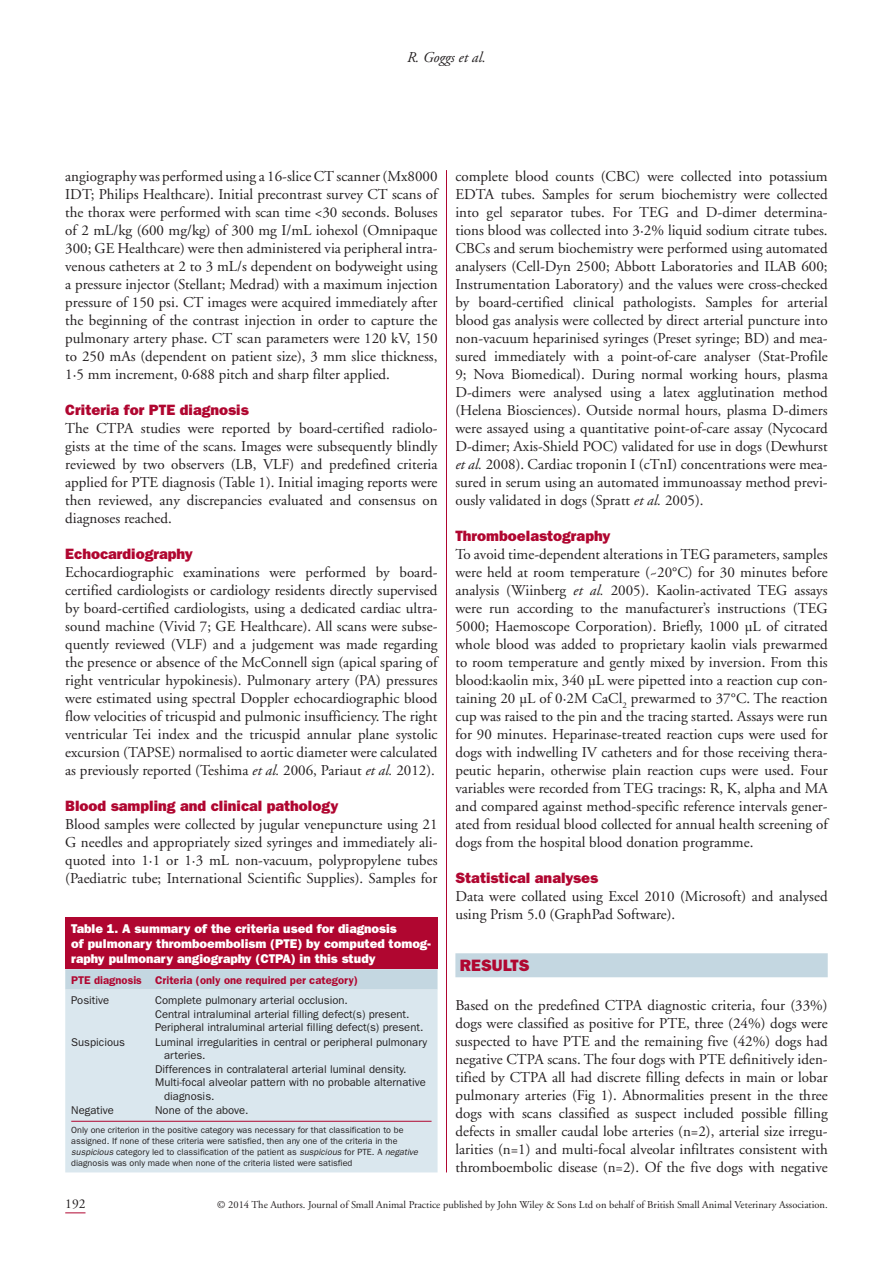
<style>
.page{position:relative;width:893px;height:1263px;background:#fff}
.page>*{position:absolute;margin:0;border:0;box-sizing:border-box;transform-origin:0 0}
.t1{font:800 16.5px "Franklin Gothic";color:#b00630}
.t2{font:15px/18px "Adobe Garamond";color:#231f20;text-align:justify}
.t3{font:800 15px "Franklin Gothic";color:#b00630}
.t4{font:italic 15px "Adobe Garamond";color:#231f20}
.t5{font:13.5px "Adobe Garamond";color:#231f20}
.t6{font:800 12.75px/15px "Franklin Gothic";color:#fff}
.t7{font:11.25px/13.5px "Franklin Gothic";color:#231f20}
.t8{font:600 11.25px "Franklin Gothic";color:#b00630}
.t9{font:10.5px "Adobe Garamond";color:#231f20}
.t10{font:9px/11.2px "Franklin Gothic";color:#231f20}
.s1{font-style:italic}
</style>
<div class="page">
<svg style="left:65px;top:1212px;width:21px;height:1px"></svg>
<hr style="left:446px;top:170px;width:1px;height:1002px;background:#b00630">
<div style="left:455px;top:953px;width:373px;height:24px;background:#c4d7e1"></div>
<div style="left:65px;top:917px;width:373px;height:52px;background:#b00630"></div>
<div style="left:65px;top:969px;width:373px;height:20px;background:#c4d7e1"></div>
<div style="left:65px;top:989px;width:373px;height:183px;background:#dae7ee"></div>
<hr style="left:71px;top:1121px;width:361px;height:1px;background:#b00630">
<p class="t4" style="left:407px;top:51px;width:80px">R. Goggs et al.</p>
<p class="t2" style="left:65px;top:169px;width:374px">angiography was performed using a 16-slice CT scanner (Mx8000<br>IDT; Philips Healthcare). Initial precontrast survey CT scans of the thorax were performed with scan time &lt;30 seconds. Boluses of 2 mL/kg (600 mg/kg) of 300 mg I/mL iohexol (Omnipaque 300; GE Healthcare) were then administered via peripheral intra&shy;venous catheters at 2 to 3 mL/s dependent on bodyweight using a pressure injector (Stellant; Medrad) with a maximum injection pressure of 150 psi. CT images were acquired immediately after the beginning of the contrast injection in order to capture the pulmonary artery phase. CT scan parameters were 120 kV, 150 to 250 mAs (dependent on patient size), 3 mm slice thickness, 1·5 mm increment, 0·688 pitch and sharp filter applied.</p>
<p class="t3" style="left:65px;top:405px;width:185px">Criteria for PTE diagnosis</p>
<p class="t2" style="left:65px;top:421px;width:374px">The CTPA studies were reported by board-certified radiolo&shy;gists at the time of the scans. Images were subsequently blindly reviewed by two observers (LB, VLF) and predefined criteria applied for PTE diagnosis (Table 1). Initial imaging reports were then reviewed, any discrepancies evaluated and consensus on diagnoses reached.</p>
<p class="t3" style="left:65px;top:549px;width:129px">Echocardiography</p>
<p class="t2" style="left:65px;top:565px;width:374px">Echocardiographic examinations were performed by board&shy;certified cardiologists or cardiology residents directly supervised by board-certified cardiologists, using a dedicated cardiac ultra&shy;sound machine (Vivid 7; GE Healthcare). All scans were subse&shy;quently reviewed (VLF) and a judgement was made regarding the presence or absence of the McConnell sign (apical sparing of right ventricular hypokinesis). Pulmonary artery (PA) pressures were estimated using spectral Doppler echocardiographic blood flow velocities of tricuspid and pulmonic insufficiency. The right ventricular Tei index and the tricuspid annular plane systolic excursion (TAPSE) normalised to aortic diameter were calculated as previously reported (Teshima <span class="s1">et al.</span> 2006, Pariaut <span class="s1">et al.</span> 2012).</p>
<p class="t3" style="left:65px;top:801px;width:275px">Blood sampling and clinical pathology</p>
<p class="t2" style="left:65px;top:817px;width:374px">Blood samples were collected by jugular venepuncture using 21<br>G needles and appropriately sized syringes and immediately ali&shy;quoted into 1·1 or 1·3 mL non-vacuum, polypropylene tubes (Paediatric tube; International Scientific Supplies). Samples for</p>
<p class="t6" style="left:71px;top:922px;width:361px">Table 1. A summary of the criteria used for diagnosis<br>of pulmonary thromboembolism (PTE) by computed tomog&shy;raphy pulmonary angiogr aphy (CTPA) in this study</p>
<p class="t8" style="left:71px;top:976px;width:288px">PTE diagnosis Criteria (only one required per category)</p>
<p class="t7" style="left:71px;top:994px;width:39px">Positive</p>
<p class="t7" style="left:155px;top:994px;width:270px">Complete pulmonary arterial occlusion.<br>Central intraluminal arterial filling defect(s) present.<br>Peripheral intraluminal arterial filling defect(s) present.</p>
<p class="t7" style="left:71px;top:1036px;width:55px">Suspicious</p>
<p class="t7" style="left:155px;top:1036px;width:274px">Luminal irregularities in central or peripheral pulmonary</p>
<p class="t7" style="left:164px;top:1049px;width:43px">arteries.</p>
<p class="t7" style="left:155px;top:1063px;width:253px">Differences in contralateral arterial luminal density.</p>
<p class="t7" style="left:155px;top:1076px;width:272px">Multi-focal alveolar pattern with no probable alternative</p>
<p class="t7" style="left:164px;top:1090px;width:52px">diagnosis.</p>
<p class="t7" style="left:71px;top:1104px;width:44px">Negative</p>
<p class="t7" style="left:155px;top:1104px;width:95px">None of the above.</p>
<p class="t10" style="left:71px;top:1125px;width:348px">Only one criterion in the positive category was necessary for that classification to be assigned. If none of these criteria were satisfied, then any one of the criteria in the <span class="s1">suspicious</span> category led to classification of the patient as <span class="s1">suspicious</span> for PTE. A <span class="s1">negative </span>diagnosis was only made when none of the criteria listed were satisfied</p>
<p class="t2" style="left:455px;top:169px;width:374px">complete blood counts (CBC) were collected into potassium EDTA tubes. Samples for serum biochemistry were collected into gel separator tubes. For TEG and D-dimer determina&shy;tions blood was collected into 3·2% liquid sodium citrate tubes.<br>CBCs and serum biochemistry were performed using automated analysers (Cell-Dyn 2500; Abbott Laboratories and ILAB 600; Instrumentation Laboratory) and the values were cross-checked by board-certified clinical pathologists. Samples for arterial blood gas analysis were collected by direct arterial puncture into non-vacuum heparinised syringes (Preset syringe; BD) and mea&shy;sured immediately with a point-of-care analyser (Stat-Profile 9; Nova Biomedical). During normal working hours, plasma D-dimers were analysed using a latex agglutination method (Helena Biosciences). Outside normal hours, plasma D-dimers were assayed using a quantitative point-of-care assay (Nycocard D-dimer; Axis-Shield POC) validated for use in dogs (Dewhurst <span class="s1">et al.</span> 2008). Cardiac troponin I (cTnI) concentrations were mea&shy;sured in serum using an automated immunoassay method previ&shy;ously validated in dogs (Spratt <span class="s1">et al.</span> 2005).</p>
<p class="t3" style="left:455px;top:531px;width:157px">Thromboelastography</p>
<p class="t2" style="left:455px;top:547px;width:374px">To avoid time-dependent alterations in TEG parameters, samples were held at room temperature (~20°C) for 30 minutes before analysis (Wiinberg <span class="s1">et al.</span> 2005). Kaolin-activated TEG assays were run according to the manufacturer’s instructions (TEG 5000; Haemoscope Corporation). Briefly, 1000 µL of citrated whole blood was added to proprietary kaolin vials prewarmed to room temperature and gently mixed by inversion. From this blood:kaolin mix, 340 µL were pipetted into a reaction cup con&shy;taining 20 µL of 0·2M CaCl<sub>2</sub> prewarmed to 37°C. The reaction cup was raised to the pin and the tracing started. Assays were run for 90 minutes. Heparinase-treated reaction cups were used for dogs with indwelling IV catheters and for those receiving thera&shy;peutic heparin, otherwise plain reaction cups were used. Four variables were recorded from TEG tracings: R, K, alpha and MA and compared against method-specific reference intervals gener&shy;ated from residual blood collected for annual health screening of dogs from the hospital blood donation programme.</p>
<p class="t3" style="left:455px;top:873px;width:144px">Statistical analyses</p>
<p class="t2" style="left:455px;top:889px;width:374px">Data were collated using Excel 2010 (Microsoft) and analysed using Prism 5.0 (GraphPad Software).</p>
<p class="t1" style="left:460px;top:959px;width:71px">RESULTS</p>
<p class="t2" style="left:455px;top:997px;width:374px">Based on the predefined CTPA diagnostic criteria, four (33%) dogs were classified as positive for PTE, three (24%) dogs were suspected to have PTE and the remaining five (42%) dogs had negative CTPA scans. The four dogs with PTE definitively iden&shy;tified by CTPA all had discrete filling defects in main or lobar pulmonary arteries (Fig 1). Abnormalities present in the three dogs with scans classified as suspect included possible filling defects in smaller caudal lobe arteries (n=2), arterial size irregu&shy;larities (n=1) and multi-focal alveolar infiltrates consistent with thromboembolic disease (n=2). Of the five dogs with negative</p>
<p class="t5" style="left:65px;top:1199px;width:22px">192</p>
<p class="t9" style="left:217px;top:1201px;width:612px">© 2014 The Authors. Journal of Small Animal Practice published by John Wiley &amp; Sons Ltd on behalf of British Small Animal Veterinary Association.</p>
</div>
